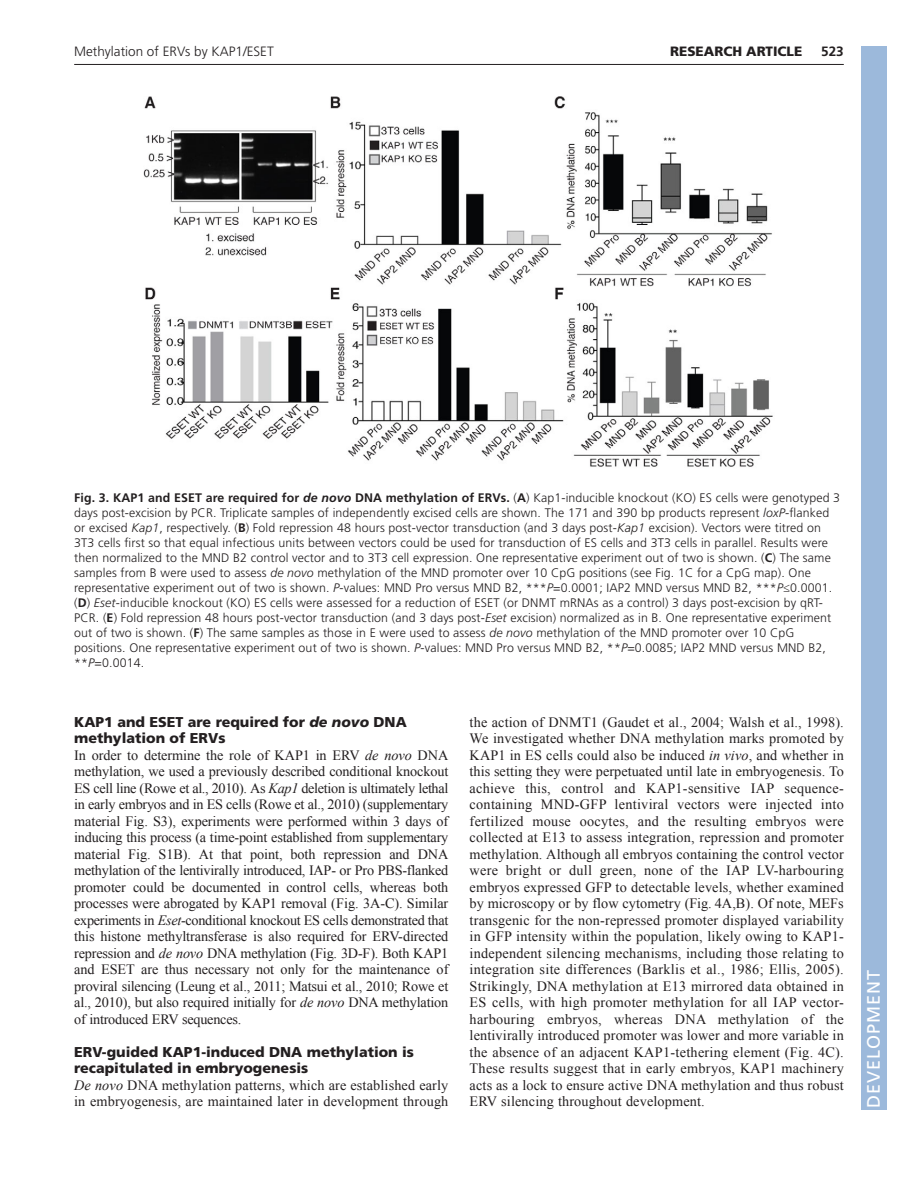
<style>
.page{position:relative;width:918px;height:1188px;background:#fff}
.page>*{position:absolute;margin:0;border:0;box-sizing:border-box;transform-origin:0 0}
.t1{font:18px "Frutiger LT Std";letter-spacing:.055em;color:#fff}
.t2{font:14.25px/16.5px "Times New Roman";letter-spacing:.01em;color:#231f20;text-align:justify}
.t3{font:900 14.25px/16.5px "Frutiger LT Std";color:#231f20}
.t4{font:300 13.5px "Frutiger";color:#231f20}
.t5{font:900 13.5px "Frutiger LT Std";color:#231f20}
.t6{font:700 13.5px "Frutiger LT Std";color:#231f20}
.t7{font:300 12.3px/15px "Frutiger";letter-spacing:.01em;color:#231f20}
.s1{font-weight:700}
.s2{font-weight:700;font-style:italic}
.s3{font-style:italic}
.s4{font-family:"Helvetica"}
</style>
<div class="page">
<hr style="left:74px;top:64px;width:770px;height:1px;background:#231f20">
<img style="left:143px;top:96px;width:630px;height:371px">
<div style="left:861px;top:46px;width:25px;height:1064px;background:#9cb9db"></div>
<p class="t4" style="left:74px;top:46px;width:201px">Methylation of ERVs by KAP1/ESET</p>
<p class="t5" style="left:670px;top:46px;width:134px">RESEARCH ARTICLE</p>
<p class="t6" style="left:821px;top:46px;width:24px">523</p>
<p class="t7" style="left:74px;top:491px;width:768px"><span class="s1">Fig. 3. KAP1 and ESET are required for</span> <span class="s2">de novo</span> <span class="s1">DNA methylation of ERVs.</span> (<span class="s1">A</span>) Kap1-inducible knockout (KO) ES cells were genotyped 3 days post-excision by PCR. Triplicate samples of independently excised cells are shown. The 171 and 390 bp products represent <span class="s3">loxP-</span>flanked or excised <span class="s3">Kap1</span>, respectively. (<span class="s1">B</span>) Fold repression 48 hours post-vector transduction (and 3 days post-<span class="s3">Kap1</span> excision). Vectors were titred on 3T3 cells first so that equal infectious units between vectors could be used for transduction of ES cells and 3T3 cells in parallel. Results were then normalized to the MND B2 control vector and to 3T3 cell expression. One representative experiment out of two is shown. (<span class="s1">C</span>) The same samples from B were used to assess <span class="s3">de novo</span> methylation of the MND promoter over 10 CpG positions (see Fig. 1C for a CpG map). One representative experiment out of two is shown. <span class="s3">P</span>-values: MND Pro versus MND B2, ***<span class="s3">P</span>=0.0001; IAP2 MND versus MND B2, ***<span class="s3">P</span><span class="s4">≤</span>0.0001. (<span class="s1">D</span>) <span class="s3">Eset</span>-inducible knockout (KO) ES cells were assessed for a reduction of ESET (or DNMT mRNAs as a control) 3 days post-excision by qRT-PCR. (<span class="s1">E</span>) Fold repression 48 hours post-vector transduction (and 3 days post-<span class="s3">Eset</span> excision) normalized as in B. One representative experiment out of two is shown. (<span class="s1">F</span>) The same samples as those in E were used to assess <span class="s3">de novo</span> methylation of the MND promoter over 10 CpG positions. One representative experiment out of two is shown. <span class="s3">P</span>-values: MND Pro versus MND B2, **<span class="s3">P</span>=0.0085; IAP2 MND versus MND B2, **<span class="s3">P</span>=0.0014.</p>
<p class="t3" style="left:74px;top:715px;width:334px">KAP1 and ESET are required for <span class="s3">de novo</span> DNA methylation of ERVs</p>
<p class="t2" style="left:74px;top:747px;width:376px">In order to determine the role of KAP1 in ERV <span class="s3">de novo</span> DNA methylation, we used a previously described conditional knockout ES cell line (Rowe et al., 2010). As <span class="s3">Kap1</span> deletion is ultimately lethal in early embryos and in ES cells (Rowe et al., 2010) (supplementary material Fig. S3), experiments were performed within 3 days of inducing this process (a time-point established from supplementary material Fig. S1B). At that point, both repression and DNA methylation of the lentivirally introduced, IAP- or Pro PBS-flanked promoter could be documented in control cells, whereas both processes were abrogated by KAP1 removal (Fig. 3A-C). Similar experiments in <span class="s3">Eset</span>-conditional knockout ES cells demonstrated that this histone methyltransferase is also required for ERV-directed repression and <span class="s3">de novo</span> DNA methylation (Fig. 3D-F). Both KAP1 and ESET are thus necessary not only for the maintenance of proviral silencing (Leung et al., 2011; Matsui et al., 2010; Rowe et al., 2010), but also required initially for <span class="s3">de novo</span> DNA methylation of introduced ERV sequences.</p>
<p class="t3" style="left:74px;top:1045px;width:341px">ERV-guided KAP1-induced DNA methylation is recapitulated in embryogenesis</p>
<p class="t2" style="left:74px;top:1077px;width:376px"><span class="s3">De novo</span> DNA methylation patterns, which are established early in embryogenesis, are maintained later in development through</p>
<p class="t2" style="left:470px;top:714px;width:376px">the action of DNMT1 (Gaudet et al., 2004; Walsh et al., 1998).<br>We investigated whether DNA methylation marks promoted by KAP1 in ES cells could also be induced <span class="s3">in vivo</span>, and whether in this setting they were perpetuated until late in embryogenesis. To achieve this, control and KAP1-sensitive IAP sequence&shy;containing MND-GFP lentiviral vectors were injected into fertilized mouse oocytes, and the resulting embryos were collected at E13 to assess integration, repression and promoter methylation. Although all embryos containing the control vector were bright or dull green, none of the IAP LV-harbouring embryos expressed GFP to detectable levels, whether examined by microscopy or by flow cytometry (Fig. 4A,B). Of note, MEFs transgenic for the non-repressed promoter displayed variability in GFP intensity within the population, likely owing to KAP1- independent silencing mechanisms, including those relating to integration site differences (Barklis et al., 1986; Ellis, 2005).<br>Strikingly, DNA methylation at E13 mirrored data obtained in ES cells, with high promoter methylation for all IAP vector&shy;harbouring embryos, whereas DNA methylation of the lentivirally introduced promoter was lower and more variable in the absence of an adjacent KAP1-tethering element (Fig. 4C).<br>These results suggest that in early embryos, KAP1 machinery acts as a lock to ensure active DNA methylation and thus robust ERV silencing throughout development.</p>
<p class="t1" style="left:863px;top:1108px;width:140px;rotate:-90deg">DEVELOPMENT</p>
</div>
